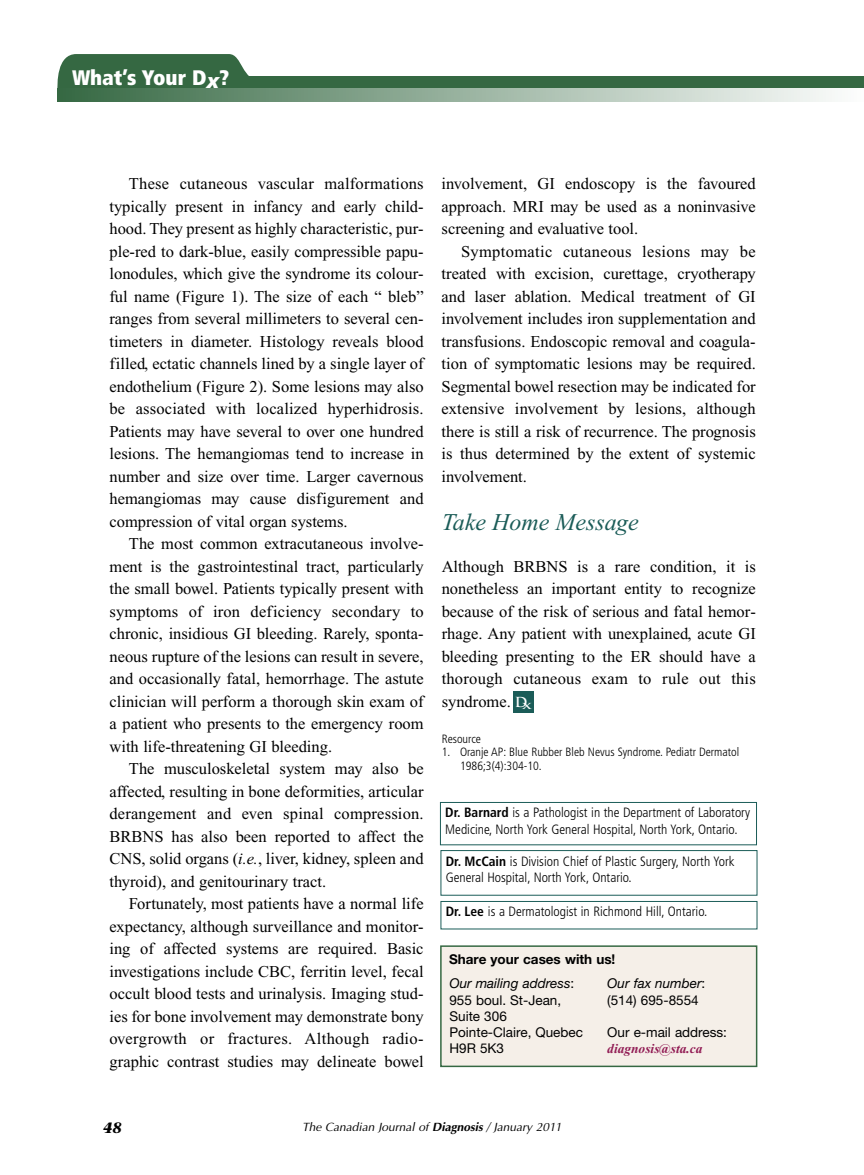
<style>
.page{position:relative;width:864px;height:1175px;background:#fff}
.page>*{position:absolute;margin:0;border:0;box-sizing:border-box;transform-origin:0 0}
.t1{font:italic 24px "Times New Roman";color:#1b5c58}
.t2{font:900 condensed 21px "Frutiger";color:#fff}
.t3{font:16.5px/22.5px "Times New Roman";color:#000;text-align:justify}
.t4{font:italic 700 15px "Stone Serif";color:#000}
.t5{font:300 condensed 13.5px/16.5px "Frutiger";color:#000}
.t6{font:13.5px/16.2px "Helvetica Neue";color:#000}
.t7{font:700 13.5px/24.5px "Helvetica Neue";color:#000}
.t8{font:italic 700 13.5px "Times New Roman";color:#921d55}
.t9{font:700 13.5px "Trajan";color:#fff}
.t10{font:300 condensed 12px/13.5px "Frutiger";color:#000}
.t11{font:italic 12px "Optima";color:#000}
.s1{font-style:italic;font-stretch:normal}
.s2{font-style:italic}
.s3{font-weight:700}
.s4{font-weight:400;font-style:italic}
.s5{font-weight:400}
</style>
<div class="page">
<svg style="left:57px;top:54px;width:192px;height:35px"></svg>
<div style="left:59px;top:76px;width:805px;height:13px;background:#356842"></div>
<svg style="left:57px;top:89px;width:772px;height:12px"></svg>
<div style="left:442px;top:946px;width:314px;height:119px;background:#f5efe8"></div>
<div style="left:440px;top:945px;width:317px;height:122px;border:2px solid #356842"></div>
<div style="left:513px;top:691px;width:21px;height:21px;background:#1b5c58"></div>
<div style="left:441px;top:850px;width:316px;height:45px;border:1px solid #1b5c58"></div>
<div style="left:440px;top:802px;width:317px;height:43px;border:1px solid #1b5c58"></div>
<div style="left:441px;top:901px;width:316px;height:28px;border:1px solid #1b5c58"></div>
<p class="t2" style="left:72px;top:69px;width:159px">What’s Your D<span class="s1">x</span>?</p>
<p class="t3" style="left:109px;top:174px;width:316px;text-indent:19px">These cutaneous vascular malformations typically present in infancy and early child&shy;hood. They present as highly characteristic, pur&shy;ple-red to dark-blue, easily compressible papu&shy;lonodules, which give the syndrome its colour&shy;ful name (Figure 1). The size of each “ bleb” ranges from several millimeters to several cen&shy;timeters in diameter. Histology reveals blood filled, ectatic channels lined by a single layer of endothelium (Figure 2). Some lesions may also be associated with localized hyperhidrosis.<br>Patients may have several to over one hundred lesions. The hemangiomas tend to increase in number and size over time. Larger cavernous hemangiomas may cause disfigurement and compression of vital organ systems.</p>
<p class="t3" style="left:110px;top:534px;width:316px;text-indent:19px">The most common extracutaneous involve&shy;ment is the gastrointestinal tract, particularly the small bowel. Patients typically present with symptoms of iron deficiency secondary to chronic, insidious GI bleeding. Rarely, sponta&shy;neous rupture of the lesions can result in severe, and occasionally fatal, hemorrhage. The astute clinician will perform a thorough skin exam of a patient who presents to the emergency room with life-threatening GI bleeding.</p>
<p class="t3" style="left:109px;top:759px;width:316px;text-indent:19px">The musculoskeletal system may also be affected, resulting in bone deformities, articular derangement and even spinal compression.<br>BRBNS has also been reported to affect the CNS, solid organs (<span class="s2">i.e.</span>, liver, kidney, spleen and thyroid), and genitourinary tract.</p>
<p class="t3" style="left:109px;top:894px;width:316px;text-indent:20px">Fortunately, most patients have a normal life expectancy, although surveillance and monitor&shy;ing of affected systems are required. Basic investigations include CBC, ferritin level, fecal occult blood tests and urinalysis. Imaging stud&shy;ies for bone involvement may demonstrate bony overgrowth or fractures. Although radio&shy;graphic contrast studies may delineate bowel</p>
<p class="t3" style="left:442px;top:174px;width:316px">involvement, GI endoscopy is the favoured approach. MRI may be used as a noninvasive screening and evaluative tool.</p>
<p class="t3" style="left:442px;top:241px;width:316px;text-indent:19px">Symptomatic cutaneous lesions may be treated with excision, curettage, cryotherapy and laser ablation. Medical treatment of GI involvement includes iron supplementation and transfusions. Endoscopic removal and coagula&shy;tion of symptomatic lesions may be required.<br>Segmental bowel resection may be indicated for extensive involvement by lesions, although there is still a risk of recurrence. The prognosis is thus determined by the extent of systemic involvement.</p>
<h1 class="t1" style="left:442px;top:513px;width:199px">Take Home Message</h1>
<p class="t3" style="left:442px;top:556px;width:316px">Although BRBNS is a rare condition, it is nonetheless an important entity to recognize because of the risk of serious and fatal hemor&shy;rhage. Any patient with unexplained, acute GI bleeding presenting to the ER should have a thorough cutaneous exam to rule out this syndrome.</p>
<p class="t10" style="left:442px;top:733px;width:41px">Resource</p>
<p class="t10" style="left:460px;top:746px;width:281px;text-indent:-18px">1. Oranje AP: Blue Rubber Bleb Nevus Syndrome. Pediatr Dermatol<br>1986;3(4):304-10.</p>
<p class="t9" style="left:515px;top:694px;width:18px">D<sub>x</sub></p>
<p class="t5" style="left:445px;top:805px;width:306px"><span class="s3">Dr. Barnard</span> is a Pathologist in the Department of Laboratory<br>Medicine, North York General Hospital, North York, Ontario.</p>
<p class="t5" style="left:446px;top:853px;width:290px"><span class="s3">Dr. McCain</span> is Division Chief of Plastic Surgery, North York<br>General Hospital, North York, Ontario.</p>
<p class="t5" style="left:446px;top:904px;width:263px"><span class="s3">Dr. Lee</span> is a Dermatologist in Richmond Hill, Ontario.</p>
<p class="t7" style="left:449px;top:948px;width:168px">Share your cases with us!<br><span class="s4">Our mailing address</span><span class="s5">:</span></p>
<p class="t6" style="left:449px;top:993px;width:135px">955 boul. St-Jean,<br>Suite 306<br>Pointe-Claire, Quebec<br>H9R 5K3</p>
<p class="t6" style="left:607px;top:976px;width:99px"><span class="s2">Our fax number</span>: (514) 695-8554</p>
<p class="t6" style="left:607px;top:1025px;width:121px">Our e-mail address:</p>
<p class="t8" style="left:607px;top:1043px;width:97px">diagnosis@sta.ca</p>
<p class="t4" style="left:103px;top:1122px;width:20px">48</p>
<p class="t11" style="left:302px;top:1120px;width:261px">The Canadian Journal of <span class="s3">Diagnosis</span> / January 2011</p>
</div>
